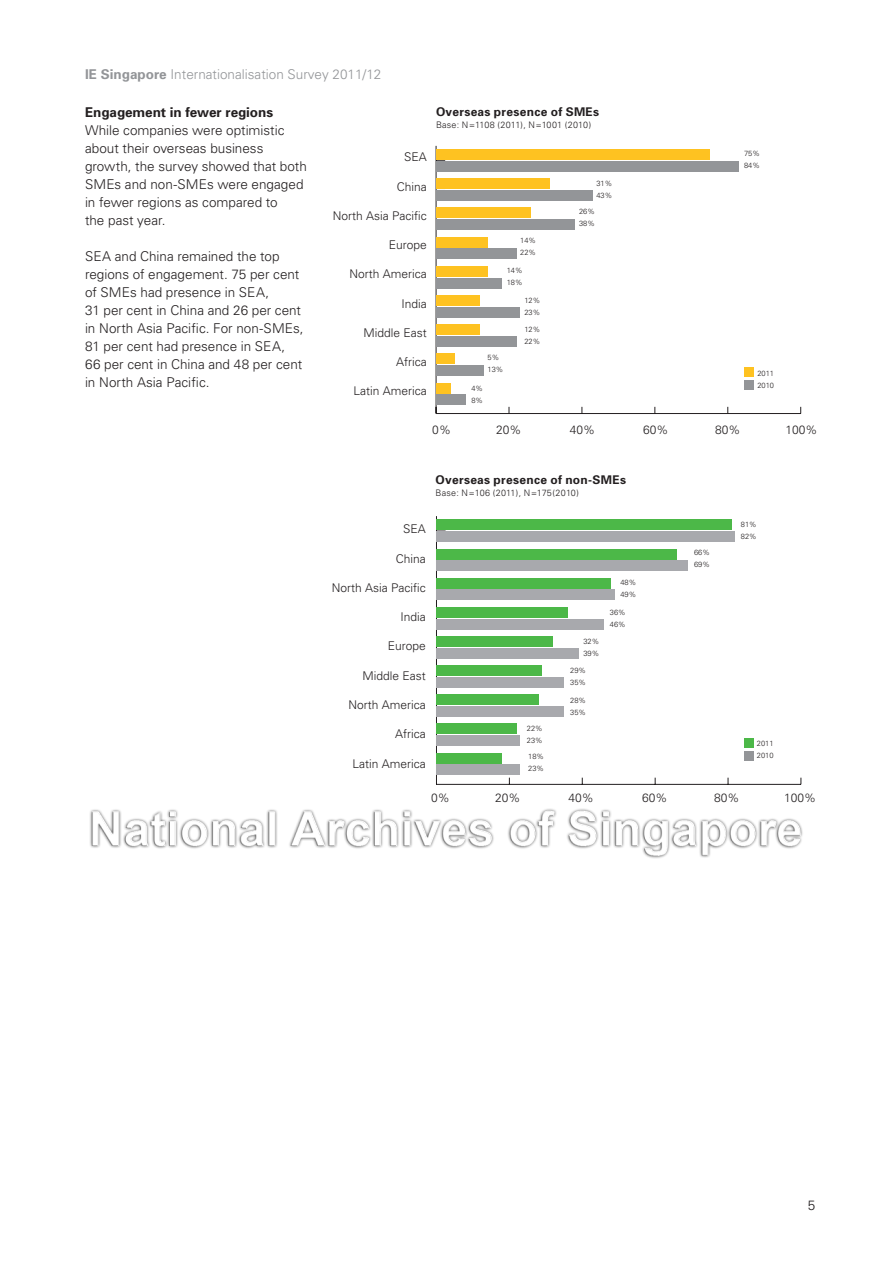
<style>
.page{position:relative;width:893px;height:1263px;background:#fff}
.page>*{position:absolute;margin:0;border:0;box-sizing:border-box;transform-origin:0 0}
.t1{font:300 13.5px/18px "Univers";color:#231f20}
.t2{font:300 13.5px "Univers";color:#939598}
.t3{font:300 12px "Univers";color:#231f20}
.t4{font:700 12px "Univers";letter-spacing:.025em;color:#231f20}
.t5{font:300 9px "Univers";letter-spacing:.015em;color:#231f20}
.t6{font:300 7.5px/12px "Univers";color:#231f20}
.s1{font-weight:700}
</style>
<div class="page">
<img style="left:90px;top:808px;width:713px;height:51px">
<hr style="left:436px;top:413px;width:365px;height:1px;background:#231f20">
<hr style="left:436px;top:146px;width:1px;height:267px;background:#231f20">
<div style="left:436px;top:161px;width:303px;height:11px;background:#939598"></div>
<div style="left:436px;top:190px;width:157px;height:11px;background:#939598"></div>
<div style="left:436px;top:219px;width:139px;height:11px;background:#939598"></div>
<div style="left:436px;top:249px;width:80px;height:10px;background:#939598"></div>
<div style="left:436px;top:278px;width:66px;height:10px;background:#939598"></div>
<div style="left:436px;top:307px;width:84px;height:10px;background:#939598"></div>
<div style="left:436px;top:336px;width:80px;height:11px;background:#939598"></div>
<div style="left:436px;top:365px;width:47px;height:11px;background:#939598"></div>
<div style="left:436px;top:394px;width:29px;height:11px;background:#939598"></div>
<div style="left:436px;top:149px;width:274px;height:11px;background:#fec221"></div>
<div style="left:436px;top:179px;width:113px;height:10px;background:#fec221"></div>
<div style="left:436px;top:208px;width:95px;height:10px;background:#fec221"></div>
<div style="left:436px;top:237px;width:51px;height:10px;background:#fec221"></div>
<div style="left:436px;top:266px;width:51px;height:11px;background:#fec221"></div>
<div style="left:436px;top:295px;width:44px;height:11px;background:#fec221"></div>
<div style="left:436px;top:324px;width:44px;height:11px;background:#fec221"></div>
<div style="left:436px;top:354px;width:18px;height:10px;background:#fec221"></div>
<div style="left:436px;top:383px;width:15px;height:10px;background:#fec221"></div>
<div style="left:744px;top:367px;width:10px;height:9px;background:#fec221"></div>
<div style="left:744px;top:380px;width:10px;height:9px;background:#939598"></div>
<hr style="left:436px;top:784px;width:365px;height:1px;background:#231f20">
<hr style="left:436px;top:516px;width:1px;height:268px;background:#231f20">
<div style="left:436px;top:531px;width:299px;height:11px;background:#a8a9ad"></div>
<div style="left:436px;top:560px;width:252px;height:11px;background:#a8a9ad"></div>
<div style="left:436px;top:590px;width:179px;height:10px;background:#a8a9ad"></div>
<div style="left:436px;top:619px;width:168px;height:10px;background:#a8a9ad"></div>
<div style="left:436px;top:648px;width:143px;height:10px;background:#a8a9ad"></div>
<div style="left:436px;top:677px;width:128px;height:10px;background:#a8a9ad"></div>
<div style="left:436px;top:706px;width:128px;height:11px;background:#a8a9ad"></div>
<div style="left:436px;top:735px;width:84px;height:11px;background:#a8a9ad"></div>
<div style="left:436px;top:764px;width:84px;height:11px;background:#a8a9ad"></div>
<div style="left:436px;top:520px;width:296px;height:10px;background:#4cb848"></div>
<div style="left:436px;top:549px;width:241px;height:10px;background:#4cb848"></div>
<div style="left:436px;top:578px;width:175px;height:10px;background:#4cb848"></div>
<div style="left:436px;top:607px;width:132px;height:11px;background:#4cb848"></div>
<div style="left:436px;top:636px;width:117px;height:11px;background:#4cb848"></div>
<div style="left:436px;top:665px;width:106px;height:11px;background:#4cb848"></div>
<div style="left:436px;top:694px;width:102px;height:11px;background:#4cb848"></div>
<div style="left:436px;top:724px;width:81px;height:10px;background:#4cb848"></div>
<div style="left:436px;top:753px;width:66px;height:10px;background:#4cb848"></div>
<div style="left:744px;top:738px;width:9px;height:10px;background:#4cb848"></div>
<div style="left:744px;top:751px;width:9px;height:10px;background:#939598"></div>
<p class="t2" style="left:85px;top:66px;width:298px"><span class="s1">IE Singapore</span> Internationalisation Survey 2011/12</p>
<p class="t1" style="left:85px;top:103px;width:223px"><span class="s1">Engagement in fewer regions<br></span>While companies were optimistic about their overseas business growth, the survey showed that both<br>SMEs and non-SMEs were engaged in fewer regions as compared to<br>the past year.</p>
<p class="t1" style="left:85px;top:247px;width:220px">SEA and China remained the top regions of engagement. 75 per cent of SMEs had presence in SEA,<br>31 per cent in China and 26 per cent in North Asia Pacific. For non-SMEs,<br>81 per cent had presence in SEA,<br>66 per cent in China and 48 per cent in North Asia Pacific.</p>
<p class="t3" style="left:404px;top:150px;width:24px">SEA</p>
<p class="t3" style="left:397px;top:179px;width:32px">China</p>
<p class="t3" style="left:333px;top:208px;width:96px">North Asia Pacific</p>
<p class="t3" style="left:389px;top:238px;width:40px">Europe</p>
<p class="t3" style="left:349px;top:267px;width:79px">North America</p>
<p class="t3" style="left:401px;top:296px;width:27px">India</p>
<p class="t3" style="left:363px;top:325px;width:65px">Middle East</p>
<p class="t3" style="left:396px;top:355px;width:32px">Africa</p>
<p class="t3" style="left:353px;top:384px;width:75px">Latin America</p>
<p class="t4" style="left:436px;top:104px;width:165px">Overseas presence of SMEs</p>
<p class="t5" style="left:436px;top:119px;width:157px">Base: N=1108 (2011), N=1001 (2010)</p>
<p class="t6" style="left:596px;top:177px;width:17px">31%<br>43%</p>
<p class="t6" style="left:520px;top:234px;width:17px">14%<br>22%</p>
<p class="t6" style="left:507px;top:264px;width:17px">14%<br>18%</p>
<p class="t6" style="left:524px;top:295px;width:17px">12%<br>23%</p>
<p class="t6" style="left:524px;top:324px;width:17px">12%<br>22%</p>
<p class="t6" style="left:488px;top:351px;width:17px">5%<br>13%</p>
<p class="t6" style="left:471px;top:382px;width:13px">4%<br>8%</p>
<p class="t6" style="left:579px;top:206px;width:17px">26%<br>38%</p>
<p class="t6" style="left:744px;top:147px;width:17px">75%<br>84%</p>
<p class="t6" style="left:757px;top:367px;width:18px">2011<br>2010</p>
<p class="t3" style="left:432px;top:422px;width:20px">0%</p>
<p class="t3" style="left:496px;top:422px;width:27px">20%</p>
<p class="t3" style="left:570px;top:422px;width:27px">40%</p>
<p class="t3" style="left:643px;top:422px;width:27px">60%</p>
<p class="t3" style="left:715px;top:422px;width:27px">80%</p>
<p class="t3" style="left:785px;top:422px;width:34px">100%</p>
<p class="t4" style="left:436px;top:472px;width:192px">Overseas presence of non-SMEs</p>
<p class="t5" style="left:436px;top:487px;width:145px">Base: N=106 (2011), N=175(2010)</p>
<p class="t3" style="left:403px;top:522px;width:24px">SEA</p>
<p class="t3" style="left:396px;top:551px;width:32px">China</p>
<p class="t3" style="left:332px;top:580px;width:96px">North Asia Pacific</p>
<p class="t3" style="left:400px;top:610px;width:27px">India</p>
<p class="t3" style="left:388px;top:639px;width:40px">Europe</p>
<p class="t3" style="left:362px;top:668px;width:65px">Middle East</p>
<p class="t3" style="left:348px;top:697px;width:79px">North America</p>
<p class="t3" style="left:395px;top:727px;width:32px">Africa</p>
<p class="t3" style="left:352px;top:756px;width:75px">Latin America</p>
<p class="t6" style="left:527px;top:722px;width:17px">22%<br>23%</p>
<p class="t6" style="left:528px;top:751px;width:17px">18%<br>23%</p>
<p class="t6" style="left:583px;top:635px;width:17px">32%<br>39%</p>
<p class="t6" style="left:570px;top:664px;width:17px">29%<br>35%</p>
<p class="t6" style="left:570px;top:694px;width:17px">28%<br>35%</p>
<p class="t6" style="left:620px;top:576px;width:17px">48%<br>49%</p>
<p class="t6" style="left:610px;top:606px;width:17px">36%<br>46%</p>
<p class="t6" style="left:694px;top:547px;width:17px">66%<br>69%</p>
<p class="t6" style="left:741px;top:518px;width:17px">81%<br>82%</p>
<p class="t6" style="left:757px;top:737px;width:18px">2011<br>2010</p>
<p class="t3" style="left:431px;top:790px;width:20px">0%</p>
<p class="t3" style="left:495px;top:790px;width:27px">20%</p>
<p class="t3" style="left:569px;top:790px;width:27px">40%</p>
<p class="t3" style="left:642px;top:790px;width:27px">60%</p>
<p class="t3" style="left:714px;top:790px;width:27px">80%</p>
<p class="t3" style="left:784px;top:790px;width:34px">100%</p>
<p class="t1" style="left:808px;top:1196px;width:9px">5</p>
</div>
